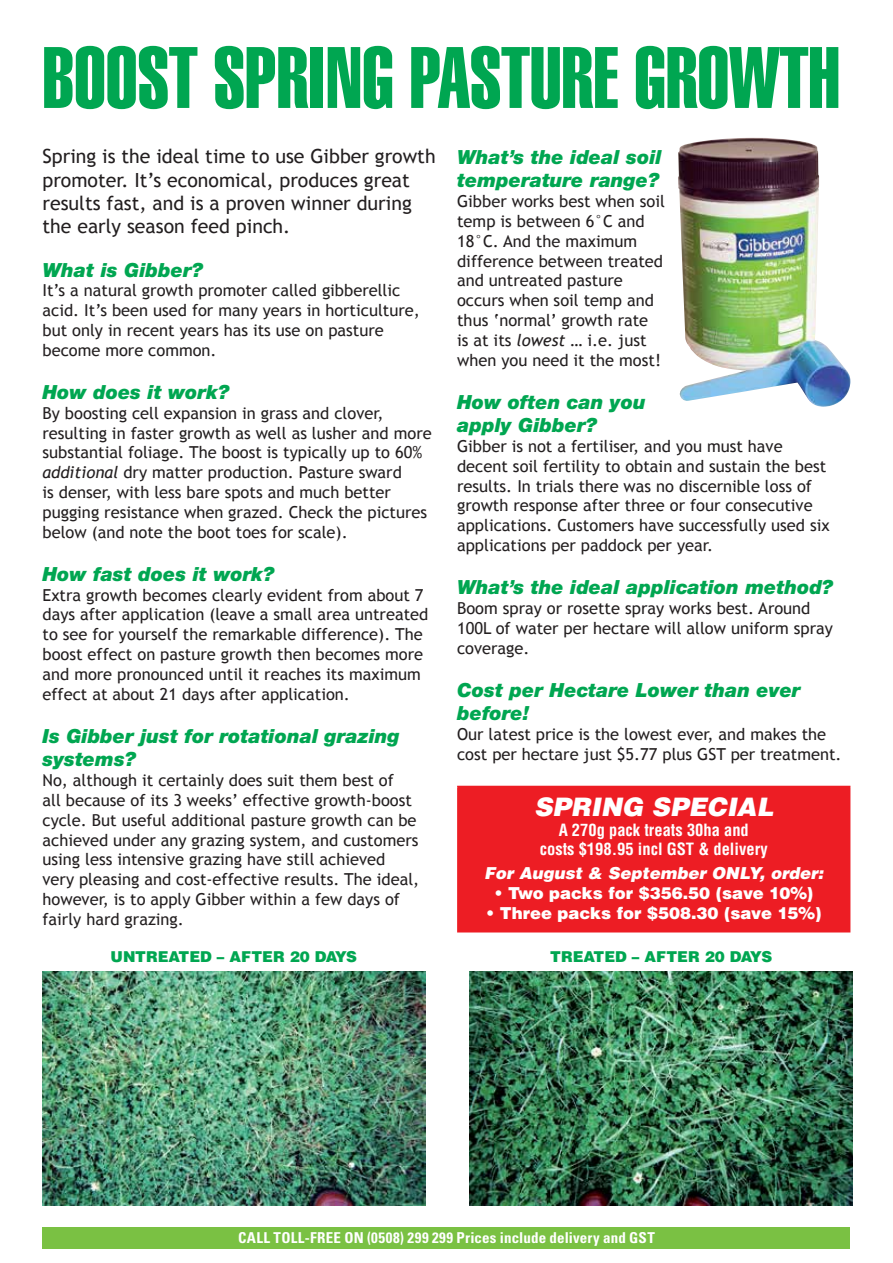
<style>
.page{position:relative;width:893px;height:1263px;background:#fff}
.page>*{position:absolute;margin:0;border:0;box-sizing:border-box;transform-origin:0 0}
.t1{font:85.5px "Helvetica Extra Compressed";color:#00a651}
.t2{font:italic 900 25.5px "Helvetica";color:#fff}
.t3{font:italic 900 19.5px/23.4px "Helvetica Neue";color:#00a651}
.t4{font:19.5px/23.4px "Trebuchet MS";color:#231f20}
.t5{font:16.5px/19.8px "Trebuchet MS";color:#231f20}
.t6{font:900 16.5px "Helvetica";color:#fff}
.t7{font:700 condensed 16.5px/19.8px "Helvetica";color:#fff;text-align:center}
.t8{font:italic 900 16.5px "Helvetica";color:#fff}
.t9{font:700 condensed 15px "Univers";letter-spacing:.015em;color:#fff}
.t10{font:900 15px "Helvetica";color:#00a651}
.s1{font-style:italic}
</style>
<div class="page">
<div style="left:43px;top:1227px;width:807px;height:22px;background:#7ac143"></div>
<img style="left:678px;top:138px;width:172px;height:269px">
<img style="left:43px;top:972px;width:382px;height:233px">
<img style="left:470px;top:972px;width:383px;height:233px">
<div style="left:458px;top:786px;width:392px;height:146px;background:#ed1d24"></div>
<hr style="left:457px;top:786px;width:393px;height:1px;background:#ed1d24">
<hr style="left:457px;top:787px;width:2px;height:144px;background:#ed1d24">
<hr style="left:457px;top:931px;width:393px;height:1px;background:#ed1d24">
<h1 class="t1" style="left:43px;top:26px;width:799px">BOOST SPRING PASTURE GROWTH</h1>
<p class="t4" style="left:43px;top:145px;width:395px">Spring is the ideal time to use Gibber growth promoter. It’s economical, produces great results fast, and is a proven winner during the early season feed pinch.</p>
<p class="t3" style="left:43px;top:258px;width:162px">What is Gibber?</p>
<p class="t5" style="left:43px;top:281px;width:379px">It’s a natural growth promoter called gibberellic acid. It’s been used for many years in horticulture, but only in recent years has its use on pasture become more common.</p>
<p class="t3" style="left:43px;top:380px;width:188px">How does it work?</p>
<p class="t5" style="left:43px;top:403px;width:391px">By boosting cell expansion in grass and clover, resulting in faster growth as well as lusher and more substantial foliage. The boost is typically up to 60% <span class="s1">additional</span> dry matter production. Pasture sward<br>is denser, with less bare spots and much better pugging resistance when grazed. Check the pictures below (and note the boot toes for scale).</p>
<p class="t3" style="left:43px;top:562px;width:233px">How fast does it work?</p>
<p class="t5" style="left:43px;top:585px;width:387px">Extra growth becomes clearly evident from about 7 days after application (leave a small area untreated to see for yourself the remarkable difference). The boost effect on pasture growth then becomes more and more pronounced until it reaches its maximum effect at about 21 days after application.</p>
<p class="t3" style="left:43px;top:724px;width:359px">Is Gibber just for rotational grazing systems?</p>
<p class="t5" style="left:43px;top:771px;width:378px">No, although it certainly does suit them best of<br>all because of its 3 weeks’ effective growth-boost cycle. But useful additional pasture growth can be achieved under any grazing system, and customers using less intensive grazing have still achieved very pleasing and cost-effective results. The ideal, however, is to apply Gibber within a few days of fairly hard grazing.</p>
<p class="t3" style="left:457px;top:145px;width:206px">What’s the ideal soil temperature range?</p>
<p class="t5" style="left:457px;top:192px;width:209px">Gibber works best when soil temp is between 6°C and<br>18°C. And the maximum difference between treated and untreated pasture occurs when soil temp and thus ‘normal’ growth rate<br>is at its <span class="s1">lowest</span> … i.e. just when you need it the most!</p>
<p class="t3" style="left:457px;top:390px;width:190px">How often can you apply Gibber?</p>
<p class="t5" style="left:457px;top:437px;width:374px">Gibber is not a fertiliser, and you must have decent soil fertility to obtain and sustain the best results. In trials there was no discernible loss of growth response after three or four consecutive applications. Customers have successfully used six applications per paddock per year.</p>
<p class="t3" style="left:457px;top:575px;width:378px">What’s the ideal application method?</p>
<p class="t5" style="left:457px;top:599px;width:377px">Boom spray or rosette spray works best. Around<br>100L of water per hectare will allow uniform spray coverage.</p>
<p class="t3" style="left:457px;top:678px;width:345px">Cost per Hectare Lower than ever before!</p>
<p class="t5" style="left:457px;top:725px;width:386px">Our latest price is the lowest ever, and makes the cost per hectare just $5.77 plus GST per treatment.</p>
<h2 class="t2" style="left:534px;top:790px;width:241px">SPRING SPECIAL</h2>
<p class="t7" style="left:540px;top:819px;width:230px">A 270g pack treats 30ha and costs $198.95 incl GST &amp; delivery</p>
<p class="t8" style="left:484px;top:863px;width:341px">For August &amp; September ONLY, order:</p>
<p class="t6" style="left:494px;top:882px;width:320px">• Two packs for $356.50 (save 10%)</p>
<p class="t6" style="left:486px;top:902px;width:337px">• Three packs for $508.30 (save 15%)</p>
<p class="t10" style="left:111px;top:947px;width:248px">UNTREATED – AFTER 20 DAYS</p>
<p class="t10" style="left:550px;top:947px;width:223px">TREATED – AFTER 20 DAYS</p>
<p class="t9" style="left:238px;top:1229px;width:418px">CALL TOLL-FREE ON (0508) 299 299 Prices include delivery and GST</p>
</div>
